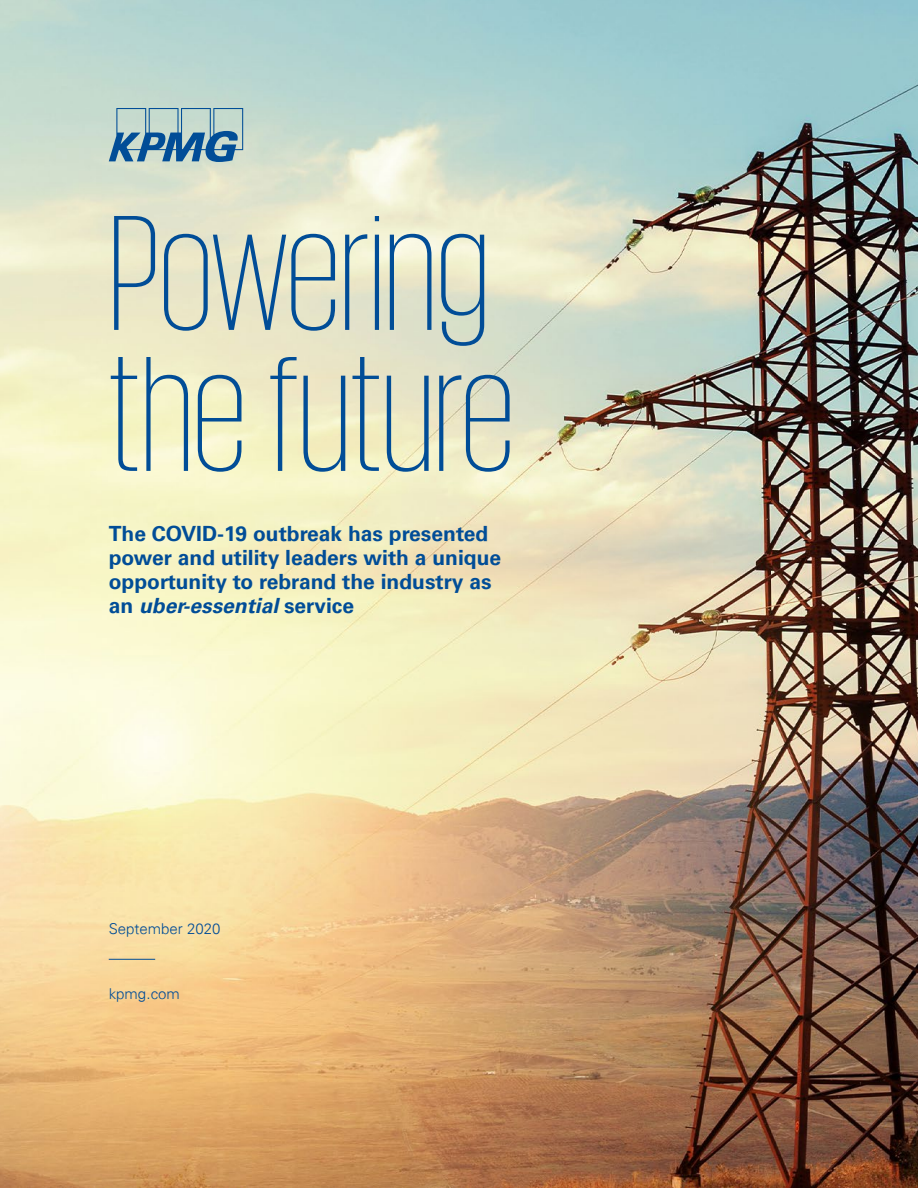
<style>
.page{position:relative;width:918px;height:1188px;background:#fff}
.page>*{position:absolute;margin:0;border:0;box-sizing:border-box;transform-origin:0 0}
.t1{font:200 168px/141px "KPMG";color:#014d97}
.t2{font:700 21px/24px "Univers 65";color:#014d97}
.t3{font:300 15px "Univers 45";color:#014d97}
.s1{font-style:italic}
</style>
<div class="page">
<img style="left:0;top:0;width:918px;height:1188px">
<svg style="left:109px;top:108px;width:134px;height:54px;background:#83a9ba"></svg>
<hr style="left:109px;top:959px;width:46px;height:1px;background:#014d97">
<h1 class="t1" style="left:109px;top:199px;width:407px">Powering the future</h1>
<p class="t2" style="left:109px;top:521px;width:394px">The COVID-19 outbreak has presented power and utility leaders with a unique opportunity to rebrand the industry as an <span class="s1">uber-essential</span> service</p>
<p class="t3" style="left:109px;top:920px;width:113px">September 2020</p>
<p class="t3" style="left:109px;top:985px;width:73px">kpmg.com</p>
</div>
